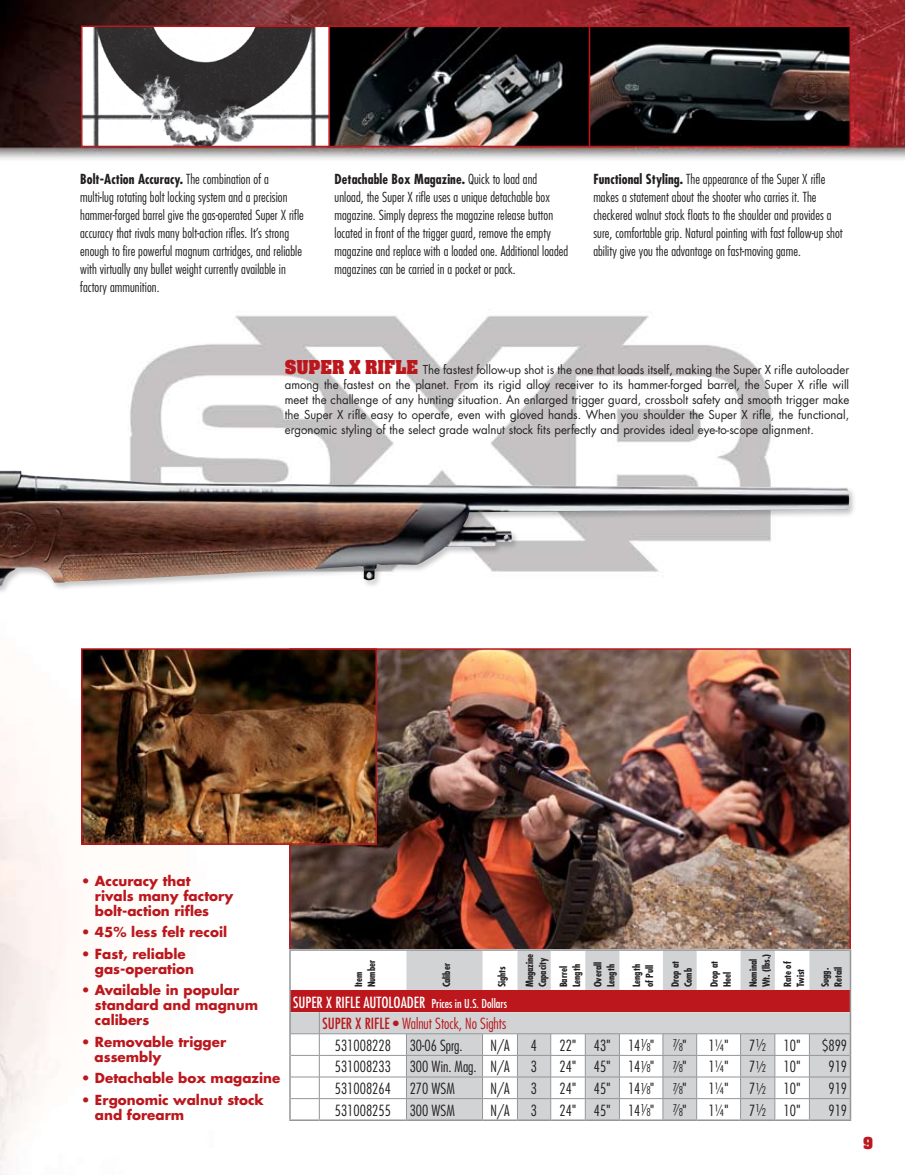
<style>
.page{position:relative;width:905px;height:1175px;background:#fff}
.page>*{position:absolute;margin:0;border:0;box-sizing:border-box;transform-origin:0 0}
.t1{font:300 condensed 15px "Futura";color:#231f20}
.t2{font:300 condensed 15px/21.6px "Futura";color:#bb171d}
.t3{font:condensed 15px/21.6px "Futura";color:#fff}
.t4{font:300 condensed 13.5px/18px "Futura";letter-spacing:.005em;color:#231f20}
.t5{font:700 13.5px/15px "Futura";color:#bb171d}
.t6{font:12px/15px "Futura";color:#231f20;text-align:justify;scale:.95 1}
.t7{font:700 condensed 9.75px/12.9px "Futura";color:#231f20}
.s1{font-weight:700}
.s2{font-family:"Aachen D";font-weight:700;font-size:21px;color:#bb171d}
.s3{font-size:12px}
.s4{color:#bb171d}
.s5{font-weight:400}
.s6{color:#231f20}
.s7{font-size:10.5px}
</style>
<div class="page">
<img style="left:0;top:0;width:904px;height:1170px">
<img style="left:291px;top:754px;width:558px;height:195px">
<div style="left:0;top:468px;width:857px;height:286px;background:#231f20;opacity:.25"></div>
<img style="left:0;top:469px;width:849px;height:277px">
<img style="left:83px;top:28px;width:245px;height:117px">
<div style="left:81px;top:26px;width:249px;height:121px;border:1px solid #bb171d"></div>
<svg style="left:330px;top:28px;width:258px;height:117px;background:#292829"></svg>
<div style="left:328px;top:26px;width:262px;height:121px;border:1px solid #bb171d"></div>
<svg style="left:590px;top:28px;width:259px;height:117px;background:#282626"></svg>
<div style="left:588px;top:26px;width:263px;height:121px;border:1px solid #bb171d"></div>
<div style="left:289px;top:949px;width:562px;height:178px;background:linear-gradient(to right,#fff,#fff)"></div>
<svg style="left:291px;top:950px;width:558px;height:169px;fill:#d1d3d4"></svg>
<div style="left:290px;top:990px;width:560px;height:22px;background:#bb171d"></div>
<hr style="left:289px;top:949px;width:30px;height:1px;background:#939598">
<hr style="left:289px;top:950px;width:2px;height:40px;background:#939598">
<hr style="left:319px;top:949px;width:87px;height:1px;background:#939598">
<hr style="left:406px;top:949px;width:76px;height:1px;background:#939598">
<hr style="left:482px;top:949px;width:35px;height:1px;background:#939598">
<hr style="left:517px;top:949px;width:33px;height:1px;background:#939598">
<hr style="left:550px;top:949px;width:35px;height:1px;background:#939598">
<hr style="left:585px;top:949px;width:34px;height:1px;background:#939598">
<hr style="left:619px;top:949px;width:44px;height:1px;background:#939598">
<hr style="left:663px;top:949px;width:33px;height:1px;background:#939598">
<hr style="left:696px;top:949px;width:44px;height:1px;background:#939598">
<hr style="left:740px;top:949px;width:34px;height:1px;background:#939598">
<hr style="left:774px;top:949px;width:35px;height:1px;background:#939598">
<hr style="left:809px;top:949px;width:42px;height:1px;background:#939598">
<hr style="left:849px;top:950px;width:2px;height:40px;background:#939598">
<hr style="left:289px;top:990px;width:2px;height:22px;background:#939598">
<hr style="left:849px;top:990px;width:2px;height:22px;background:#939598">
<hr style="left:289px;top:1012px;width:2px;height:21px;background:#939598">
<hr style="left:849px;top:1012px;width:2px;height:21px;background:#939598">
<hr style="left:289px;top:1033px;width:2px;height:22px;background:#939598">
<hr style="left:849px;top:1033px;width:2px;height:22px;background:#939598">
<hr style="left:289px;top:1055px;width:2px;height:22px;background:#939598">
<hr style="left:849px;top:1055px;width:2px;height:22px;background:#939598">
<hr style="left:289px;top:1077px;width:2px;height:21px;background:#939598">
<hr style="left:849px;top:1077px;width:2px;height:21px;background:#939598">
<hr style="left:289px;top:1098px;width:2px;height:21px;background:#939598">
<hr style="left:849px;top:1098px;width:2px;height:21px;background:#939598">
<hr style="left:289px;top:1119px;width:30px;height:1px;background:#939598">
<hr style="left:319px;top:1119px;width:87px;height:1px;background:#939598">
<hr style="left:406px;top:1119px;width:76px;height:1px;background:#939598">
<hr style="left:809px;top:1119px;width:42px;height:1px;background:#939598">
<hr style="left:319px;top:1033px;width:87px;height:1px;background:#939598">
<hr style="left:406px;top:1033px;width:76px;height:1px;background:#939598">
<hr style="left:809px;top:1033px;width:40px;height:1px;background:#939598">
<hr style="left:319px;top:1055px;width:87px;height:1px;background:#939598">
<hr style="left:406px;top:1055px;width:76px;height:1px;background:#939598">
<hr style="left:809px;top:1055px;width:40px;height:1px;background:#939598">
<hr style="left:319px;top:1076px;width:87px;height:1px;background:#939598">
<hr style="left:406px;top:1076px;width:76px;height:1px;background:#939598">
<hr style="left:809px;top:1076px;width:40px;height:1px;background:#939598">
<hr style="left:319px;top:1098px;width:87px;height:1px;background:#939598">
<svg style="left:291px;top:1012px;width:29px;height:107px"></svg>
<hr style="left:406px;top:1098px;width:76px;height:1px;background:#939598">
<svg style="left:406px;top:1034px;width:1px;height:85px"></svg>
<hr style="left:809px;top:1098px;width:40px;height:1px;background:#939598">
<svg style="left:482px;top:1033px;width:328px;height:87px"></svg>
<img style="left:83px;top:650px;width:292px;height:192px">
<div style="left:81px;top:648px;width:296px;height:196px;border:1px solid #bb171d"></div>
<svg style="left:863px;top:1136px;width:9px;height:12px"></svg>
<p class="t4" style="left:80px;top:170px;width:225px"><span class="s1">Bolt-Action Accuracy.</span> The combination of a multi-lug rotating bolt locking system and a precision hammer-forged barrel give the gas-operated Super X rifle accuracy that rivals many bolt-action rifles. It’s strong enough to fire powerful magnum cartridges, and reliable with virtually any bullet weight currently available in factory ammunition.</p>
<p class="t4" style="left:334px;top:170px;width:235px"><span class="s1">Detachable Box Magazine.</span> Quick to load and unload, the Super X rifle uses a unique detachable box magazine. Simply depress the magazine release button located in front of the trigger guard, remove the empty magazine and replace with a loaded one. Additional loaded magazines can be carried in a pocket or pack.</p>
<p class="t4" style="left:593px;top:170px;width:251px"><span class="s1">Functional Styling.</span> The appearance of the Super X rifle makes a statement about the shooter who carries it. The checkered walnut stock floats to the shoulder and provides a sure, comfortable grip. Natural pointing with fast follow-up shot ability give you the advantage on fast-moving game.</p>
<p class="t6" style="left:285px;top:361px;width:595px"><span class="s2">SUPER X RIFLE</span> The fastest follow-up shot is the one that loads itself, making the Super X rifle autoloader among the fastest on the planet. From its rigid alloy receiver to its hammer-forged barrel, the Super X rifle will meet the challenge of any hunting situation. An enlarged trigger guard, crossbolt safety and smooth trigger make the Super X rifle easy to operate, even with gloved hands. When you shoulder the Super X rifle, the functional, ergonomic styling of the select grade walnut stock fits perfectly and provides ideal eye-to-scope alignment.</p>
<p class="t5" style="left:95px;top:872px;width:140px;text-indent:-14px">• Accuracy that<br>rivals many factory bolt-action rifles</p>
<p class="t5" style="left:81px;top:924px;width:148px">• 45% less felt recoil</p>
<p class="t5" style="left:95px;top:945px;width:101px;text-indent:-14px">• Fast, reliable gas-operation</p>
<p class="t5" style="left:95px;top:982px;width:165px;text-indent:-14px">• Available in popular standard and magnum calibers</p>
<p class="t5" style="left:94px;top:1033px;width:133px;text-indent:-14px">• Removable trigger assembly</p>
<p class="t5" style="left:81px;top:1070px;width:201px">• Detachable box magazine</p>
<p class="t5" style="left:95px;top:1091px;width:170px;text-indent:-14px">• Ergonomic walnut stock and forearm</p>
<p class="t7" style="left:352px;top:987px;width:29px;rotate:-90deg">Item<br>Number</p>
<p class="t7" style="left:440px;top:987px;width:25px;rotate:-90deg">Caliber</p>
<p class="t7" style="left:495px;top:987px;width:23px;rotate:-90deg">Sights</p>
<p class="t7" style="left:523px;top:987px;width:35px;rotate:-90deg">Magazine<br>Capacity</p>
<p class="t7" style="left:557px;top:987px;width:25px;rotate:-90deg">Barrel<br>Length</p>
<p class="t7" style="left:591px;top:987px;width:27px;rotate:-90deg">Overall<br>Length</p>
<p class="t7" style="left:630px;top:987px;width:25px;rotate:-90deg">Length of Pull</p>
<p class="t7" style="left:668px;top:987px;width:28px;rotate:-90deg">Drop at<br>Comb</p>
<p class="t7" style="left:707px;top:987px;width:28px;rotate:-90deg">Drop at<br>Heel</p>
<p class="t7" style="left:746px;top:987px;width:35px;rotate:-90deg">Nominal<br>Wt. (lbs.)</p>
<p class="t7" style="left:781px;top:987px;width:27px;rotate:-90deg">Rate of<br>Twist</p>
<p class="t7" style="left:818px;top:987px;width:22px;rotate:-90deg">Sugg.<br>Retail</p>
<p class="t3" style="left:322px;top:990px;width:186px;text-indent:-29px">SUPER X RIFLE AUTOLOADER <span class="s3">PRICES IN U.S. DOLLARS<br></span><span class="s4">SUPER</span></p>
<p class="t2" style="left:335px;top:1012px;width:173px;text-indent:20px"><span class="s5">X RIFLE</span> • Walnut Stock, No Sights<br><span class="s6">531008228 30-06 Sprg.</span></p>
<p class="t1" style="left:490px;top:1035px;width:20px">N/A</p>
<p class="t1" style="left:531px;top:1035px;width:8px">4</p>
<p class="t1" style="left:559px;top:1035px;width:129px">22" 43" 14<sup>1</sup><sup>/</sup><span class="s7">8</span>" <sup>7</sup><sup>/</sup><span class="s7">8</span>"</p>
<p class="t1" style="left:708px;top:1035px;width:22px">1¼"</p>
<p class="t1" style="left:749px;top:1035px;width:53px">7<sup>1</sup><sup>/</sup><span class="s7">2</span> 10"</p>
<p class="t1" style="left:822px;top:1035px;width:26px">$899</p>
<p class="t1" style="left:335px;top:1057px;width:176px">531008233 300 Win. Mag. N/A</p>
<p class="t1" style="left:531px;top:1057px;width:8px">3</p>
<p class="t1" style="left:559px;top:1057px;width:129px">24" 45" 14<sup>1</sup><sup>/</sup><span class="s7">8</span>" <sup>7</sup><sup>/</sup><span class="s7">8</span>"</p>
<p class="t1" style="left:708px;top:1057px;width:22px">1¼"</p>
<p class="t1" style="left:749px;top:1057px;width:53px">7<sup>1</sup><sup>/</sup><span class="s7">2</span> 10"</p>
<p class="t1" style="left:828px;top:1057px;width:20px">919</p>
<p class="t1" style="left:335px;top:1079px;width:122px">531008264 270 WSM</p>
<p class="t1" style="left:490px;top:1079px;width:20px">N/A</p>
<p class="t1" style="left:531px;top:1079px;width:8px">3</p>
<p class="t1" style="left:559px;top:1079px;width:129px">24" 45" 14<sup>1</sup><sup>/</sup><span class="s7">8</span>" <sup>7</sup><sup>/</sup><span class="s7">8</span>"</p>
<p class="t1" style="left:708px;top:1079px;width:22px">1¼"</p>
<p class="t1" style="left:749px;top:1079px;width:53px">7<sup>1</sup><sup>/</sup><span class="s7">2</span> 10"</p>
<p class="t1" style="left:828px;top:1079px;width:20px">919</p>
<p class="t1" style="left:335px;top:1100px;width:122px">531008255 300 WSM</p>
<p class="t1" style="left:490px;top:1100px;width:20px">N/A</p>
<p class="t1" style="left:531px;top:1100px;width:8px">3</p>
<p class="t1" style="left:559px;top:1100px;width:129px">24" 45" 14<sup>1</sup><sup>/</sup><span class="s7">8</span>" <sup>7</sup><sup>/</sup><span class="s7">8</span>"</p>
<p class="t1" style="left:708px;top:1100px;width:22px">1¼"</p>
<p class="t1" style="left:749px;top:1100px;width:53px">7<sup>1</sup><sup>/</sup><span class="s7">2</span> 10"</p>
<p class="t1" style="left:828px;top:1100px;width:20px">919</p>
</div>
